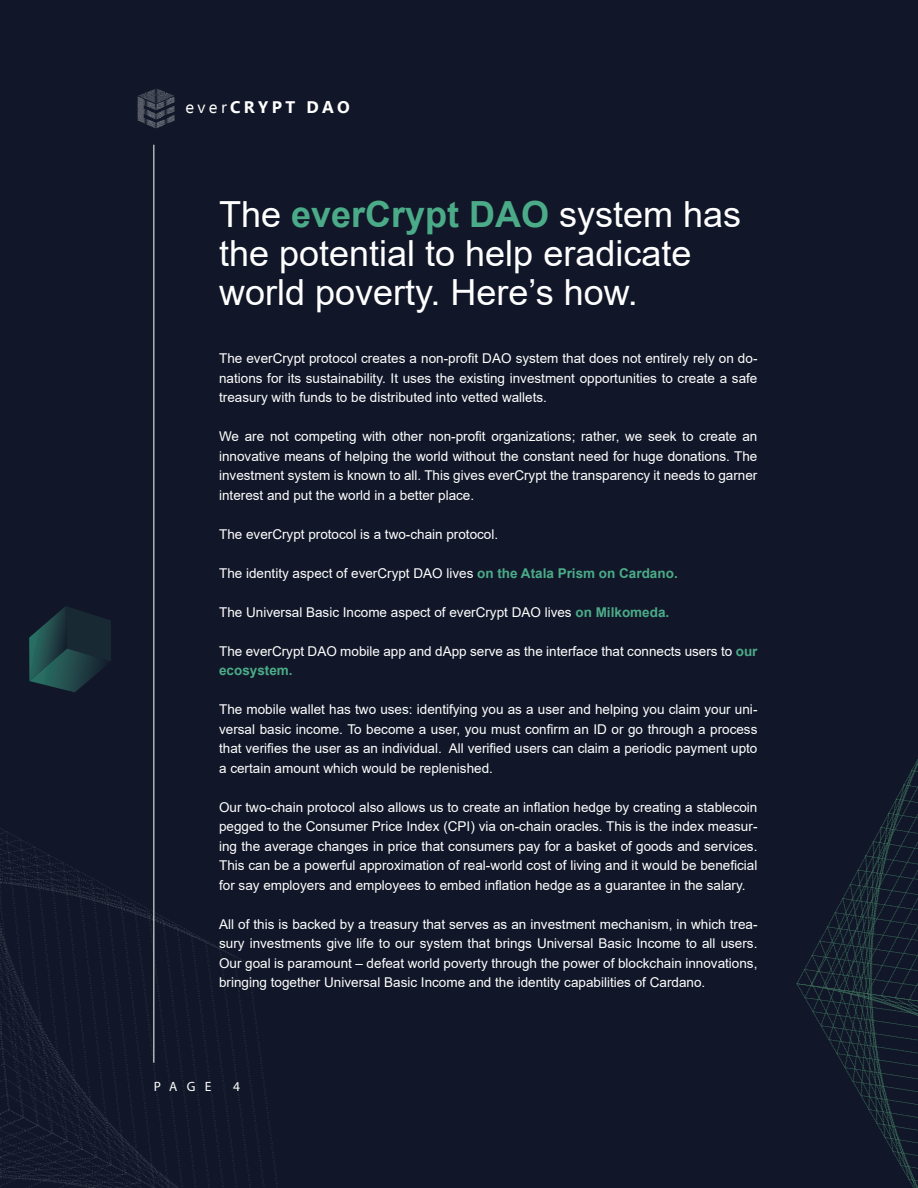
<style>
.page{position:relative;width:918px;height:1188px;background:#111728}
.page>*{position:absolute;margin:0;border:0;box-sizing:border-box;transform-origin:0 0}
.t1{font:36px/39px "Arial";color:#fff}
.t2{font:700 16.8px "Ebrima";letter-spacing:.2em;color:#fff}
.t3{font:13.5px/19.5px "Arial";color:#fff;text-align:justify}
.t4{font:13.5px "Myriad Pro";color:#fff}
.s1{font-weight:400}
.s2{font-weight:700;color:#4bab88}
</style>
<div class="page">
<hr style="left:153px;top:145px;width:1px;height:918px;background:#fff">
<img style="left:137px;top:89px;width:38px;height:40px">
<svg style="left:0;top:816px;width:249px;height:372px"></svg>
<svg style="left:796px;top:759px;width:122px;height:429px"></svg>
<svg style="left:29px;top:606px;width:82px;height:86px"></svg>
<p class="t2" style="left:185px;top:94px;width:166px"><span class="s1">ever</span>CRYPT DAO</p>
<p class="t1" style="left:219px;top:194px;width:524px">The <span class="s2">everCrypt DAO</span> system has the potential to help eradicate world poverty. Here’s how.</p>
<p class="t3" style="left:219px;top:349px;width:540px">The everCrypt protocol creates a non-profit DAO system that does not entirely rely on do&shy;nations for its sustainability. It uses the existing investment opportunities to create a safe treasury with funds to be distributed into vetted wallets.</p>
<p class="t3" style="left:219px;top:427px;width:540px">We are not competing with other non-profit organizations; rather, we seek to create an innovative means of helping the world without the constant need for huge donations. The investment system is known to all. This gives everCrypt the transparency it needs to garner interest and put the world in a better place.</p>
<p class="t3" style="left:219px;top:524px;width:281px">The everCrypt protocol is a two-chain protocol.</p>
<p class="t3" style="left:219px;top:563px;width:460px">The identity aspect of everCrypt DAO lives <span class="s2">on the Atala Prism on Cardano.</span></p>
<p class="t3" style="left:219px;top:602px;width:452px">The Universal Basic Income aspect of everCrypt DAO lives <span class="s2">on Milkomeda.</span></p>
<p class="t3" style="left:219px;top:641px;width:540px">The everCrypt DAO mobile app and dApp serve as the interface that connects users to <span class="s2">our ecosystem.</span></p>
<p class="t3" style="left:219px;top:700px;width:540px">The mobile wallet has two uses: identifying you as a user and helping you claim your uni&shy;versal basic income. To become a user, you must confirm an ID or go through a process that verifies the user as an individual. All verified users can claim a periodic payment upto a certain amount which would be replenished.</p>
<p class="t3" style="left:219px;top:797px;width:540px">Our two-chain protocol also allows us to create an inflation hedge by creating a stablecoin pegged to the Consumer Price Index (CPI) via on-chain oracles. This is the index measur&shy;ing the average changes in price that consumers pay for a basket of goods and services.<br>This can be a powerful approximation of real-world cost of living and it would be beneficial for say employers and employees to embed inflation hedge as a guarantee in the salary.</p>
<p class="t3" style="left:219px;top:914px;width:540px">All of this is backed by a treasury that serves as an investment mechanism, in which trea&shy;sury investments give life to our system that brings Universal Basic Income to all users.<br>Our goal is paramount – defeat world poverty through the power of blockchain innovations, bringing together Universal Basic Income and the identity capabilities of Cardano.</p>
<p class="t4" style="left:154px;top:1078px;width:59px">PAGE</p>
<p class="t4" style="left:233px;top:1078px;width:8px">4</p>
</div>
